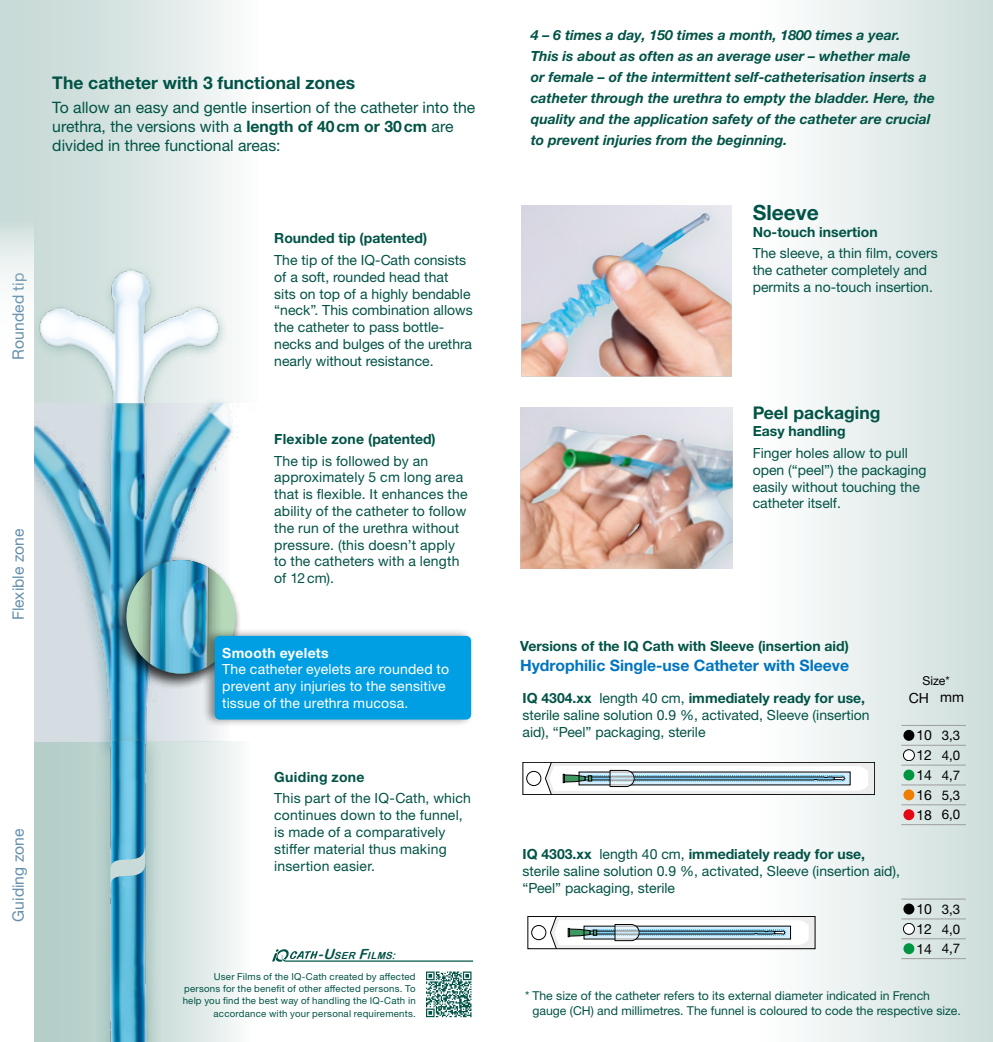
<style>
.page{position:relative;width:993px;height:1042px;background:#fff}
.page>*{position:absolute;margin:0;border:0;box-sizing:border-box;transform-origin:0 0}
.t1{font:700 21px "Helvetica Neue LTW1 G";color:#005346}
.t2{font:700 17.5px "Helvetica Neue LTW1 G";color:#005346}
.t3{font:15.75px/18.9px "Helvetica Neue LTW1 G";color:#005346}
.t4{font:700 15.75px "Helvetica Neue LTW1 G";color:#0075bf}
.t5{font:15.75px "Helvetica Neue LTW1 G";color:#6590ac}
.t6{font:14px/16.8px "Helvetica Neue LTW1 G";color:#005346}
.t7{font:italic 700 14px/21px "Helvetica Neue LTW1 G";color:#005346}
.t8{font:700 14px "Helvetica Neue LTW1 G";color:#005346}
.t9{font:14px/16.8px "Helvetica Neue LTW1 G";letter-spacing:.015em;color:#fff}
.t10{font:700 14px "Helvetica Neue LTW1 G";letter-spacing:.02em;color:#fff}
.t11{font:700 14px "Helvetica Neue LTW1 G";letter-spacing:.025em;color:#005346}
.t12{font:14px "Helvetica Neue LTW1 G";color:#000}
.t13{font:13.3px/19.8px "Helvetica Neue LTW1 G";color:#000;text-align:justify}
.t14{font:12.25px/14.7px "Helvetica Neue LTW1 G";color:#005346}
.t15{font:12.25px "Helvetica Neue LTW1 G";color:#000}
.t16{font:italic 9.8px "Arial Rounded MT Bold";color:#005346}
.t17{font:9.62px/12.2px "Helvetica Neue LTW1 G";letter-spacing:.02em;color:#005346;text-align:right}
.s1{font-weight:700}
.s2{font-size:14px}
.s3{font-size:10.5px}
</style>
<div class="page">
<div style="left:759px;top:0;width:233px;height:1042px;background:linear-gradient(to right,#fff,#cdddda)"></div>
<div style="left:521px;top:207px;width:210px;height:169px;background:#b5cec9;opacity:.75"></div>
<img style="left:521px;top:213px;width:184px;height:163px">
<div style="left:520px;top:408px;width:212px;height:161px;background:#dedee8"></div>
<img style="left:520px;top:427px;width:212px;height:142px">
<svg style="left:901px;top:725px;width:34px;height:1px"></svg>
<hr style="left:935px;top:725px;width:30px;height:1px;background:#9d9d9c">
<svg style="left:901px;top:745px;width:34px;height:1px"></svg>
<hr style="left:935px;top:745px;width:30px;height:1px;background:#9d9d9c">
<svg style="left:901px;top:824px;width:34px;height:1px"></svg>
<hr style="left:935px;top:824px;width:30px;height:1px;background:#9d9d9c">
<svg style="left:901px;top:765px;width:34px;height:1px"></svg>
<hr style="left:935px;top:765px;width:30px;height:1px;background:#9d9d9c">
<svg style="left:901px;top:784px;width:34px;height:1px"></svg>
<hr style="left:935px;top:784px;width:30px;height:1px;background:#9d9d9c">
<svg style="left:901px;top:804px;width:34px;height:1px"></svg>
<hr style="left:935px;top:804px;width:30px;height:1px;background:#9d9d9c">
<svg style="left:901px;top:899px;width:34px;height:1px"></svg>
<hr style="left:935px;top:899px;width:30px;height:1px;background:#9d9d9c">
<svg style="left:901px;top:918px;width:34px;height:1px"></svg>
<hr style="left:935px;top:918px;width:30px;height:1px;background:#9d9d9c">
<svg style="left:901px;top:938px;width:34px;height:1px"></svg>
<hr style="left:935px;top:938px;width:30px;height:1px;background:#9d9d9c">
<svg style="left:901px;top:958px;width:34px;height:1px"></svg>
<hr style="left:935px;top:958px;width:30px;height:1px;background:#9d9d9c">
<svg style="left:522px;top:762px;width:352px;height:33px"></svg>
<div style="left:903px;top:730px;width:11px;height:11px;background:#000;border-radius:50%"></div>
<div style="left:903px;top:750px;width:11px;height:10px;background:#fff;border-radius:50%"></div>
<div style="left:903px;top:750px;width:11px;height:10px;border:1px solid #000;border-radius:50%"></div>
<div style="left:903px;top:769px;width:11px;height:11px;background:#009641;border-radius:50%"></div>
<div style="left:903px;top:789px;width:11px;height:11px;background:#ef7d00;border-radius:50%"></div>
<div style="left:903px;top:809px;width:11px;height:11px;background:#e30613;border-radius:50%"></div>
<svg style="left:527px;top:916px;width:287px;height:33px"></svg>
<div style="left:903px;top:903px;width:11px;height:11px;background:#000;border-radius:50%"></div>
<div style="left:903px;top:923px;width:11px;height:11px;background:#fff;border-radius:50%"></div>
<div style="left:903px;top:923px;width:11px;height:11px;border:1px solid #000;border-radius:50%"></div>
<div style="left:903px;top:943px;width:11px;height:11px;background:#009641;border-radius:50%"></div>
<svg style="left:34px;top:759px;width:203px;height:283px;background:#cfdfdb"></svg>
<div style="left:0;top:0;width:258px;height:403px;background:linear-gradient(to right,#c1d5d2,#f6f9f9)"></div>
<img style="left:34px;top:406px;width:204px;height:340px">
<div style="left:32px;top:264px;width:196px;height:152px;background:#6c9f96;opacity:.34"></div>
<img style="left:34px;top:253px;width:224px;height:150px">
<div style="left:94px;top:728px;width:69px;height:314px;background:#6c9f96;opacity:.49"></div>
<img style="left:84px;top:742px;width:92px;height:300px">
<div style="left:109px;top:554px;width:132px;height:136px;background:#000;opacity:.75"></div>
<div style="left:126px;top:560px;width:110px;height:113px;background:#b5d9b9;border-radius:50%"></div>
<img style="left:132px;top:560px;width:98px;height:113px">
<svg style="left:110px;top:843px;width:35px;height:44px;background:#72b3ca"></svg>
<div style="left:201px;top:627px;width:273px;height:101px;background:#000;opacity:.45"></div>
<div style="left:215px;top:636px;width:256px;height:83px;background:#009fe3;border-radius:5px"></div>
<svg style="left:0;top:206px;width:34px;height:197px"></svg>
<div style="left:0;top:403px;width:34px;height:342px;background:#fff"></div>
<svg style="left:426px;top:971px;width:45px;height:46px"></svg>
<svg style="left:272px;top:949px;width:201px;height:12px"></svg>
<p class="t2" style="left:52px;top:72px;width:304px">The catheter with 3 functional zones</p>
<p class="t3" style="left:52px;top:98px;width:424px">To allow an easy and gentle insertion of the catheter into the urethra, the versions with a <span class="s1">length of 40cm or 30cm</span> are divided in three functional areas:</p>
<p class="t5" style="left:9px;top:359px;width:88px;rotate:-90deg">Rounded tip</p>
<p class="t5" style="left:9px;top:620px;width:93px;rotate:-90deg">Flexible zone</p>
<p class="t5" style="left:9px;top:921px;width:95px;rotate:-90deg">Guiding zone</p>
<p class="t8" style="left:274px;top:230px;width:154px">Rounded tip (patented)</p>
<p class="t6" style="left:274px;top:251px;width:200px">The tip of the IQ-Cath consists of a soft, rounded head that sits on top of a highly bendable “neck”. This combination allows the catheter to pass bottle&shy;necks and bulges of the urethra nearly without resistance.</p>
<p class="t8" style="left:274px;top:430px;width:163px">Flexible zone (patented)</p>
<p class="t6" style="left:274px;top:452px;width:195px">The tip is followed by an approximately 5 cm long area that is flexible. It enhances the ability of the catheter to follow the run of the urethra without pressure. (this doesn’t apply to the catheters with a length of 12cm).</p>
<p class="t10" style="left:222px;top:644px;width:108px">Smooth eyelets</p>
<p class="t9" style="left:222px;top:661px;width:228px">The catheter eyelets are rounded to prevent any injuries to the sensitive tissue of the urethra mucosa.</p>
<p class="t11" style="left:274px;top:768px;width:92px">Guiding zone</p>
<p class="t6" style="left:274px;top:790px;width:198px">This part of the IQ-Cath, which continues down to the funnel, is made of a comparatively stiffer material thus making insertion easier.</p>
<p class="t16" style="left:317px;top:950px;width:82px"><span class="s2">-U</span>SER <span class="s2">F</span>ILMS<span class="s3">:</span></p>
<p class="t17" style="left:183px;top:970px;width:234px">User Films of the IQ-Cath created by affected persons for the benefit of other affected persons. To help you find the best way of handling the IQ-Cath in accordance with your personal requirements.</p>
<p class="t7" style="left:530px;top:24px;width:406px">4 – 6 times a day, 150 times a month, 1800 times a year.<br>This is about as often as an average user – whether male<br>or female – of the intermittent self-catheterisation inserts a catheter through the urethra to empty the bladder. Here, the quality and the application safety of the catheter are crucial to prevent injuries from the beginning.</p>
<h1 class="t1" style="left:752px;top:199px;width:68px">Sleeve</h1>
<p class="t8" style="left:752px;top:223px;width:126px">No-touch insertion</p>
<p class="t6" style="left:752px;top:245px;width:186px">The sleeve, a thin film, covers the catheter completely and permits a no-touch insertion.</p>
<p class="t2" style="left:752px;top:402px;width:129px">Peel packaging</p>
<p class="t8" style="left:752px;top:422px;width:95px">Easy handling</p>
<p class="t6" style="left:752px;top:444px;width:175px">Finger holes allow to pull open (“peel”) the packaging easily without touching the catheter itself.</p>
<p class="t8" style="left:520px;top:637px;width:330px">Versions of the IQ Cath with Sleeve (insertion aid)</p>
<p class="t4" style="left:520px;top:655px;width:330px">Hydrophilic Single-use Catheter with Sleeve</p>
<p class="t15" style="left:922px;top:672px;width:29px">Size*</p>
<p class="t6" style="left:522px;top:690px;width:348px"><span class="s1">IQ 4304.xx</span> length 40 cm, <span class="s1">immediately ready for use, </span>sterile saline solution 0.9 %, activated, Sleeve (insertion aid), “Peel” packaging, sterile</p>
<p class="t12" style="left:908px;top:689px;width:57px">CH mm</p>
<p class="t13" style="left:916px;top:725px;width:45px"><span class="s2">10</span> 3,3<br><span class="s2">12</span> 4,0<br><span class="s2">14</span> 4,7<br><span class="s2">16</span> 5,3<br><span class="s2">18</span> 6,0</p>
<p class="t6" style="left:522px;top:846px;width:379px"><span class="s1">IQ 4303.xx</span> length 40 cm, <span class="s1">immediately ready for use, </span>sterile saline solution 0.9 %, activated, Sleeve (insertion aid), “Peel” packaging, sterile</p>
<p class="t13" style="left:916px;top:899px;width:45px"><span class="s2">10</span> 3,3<br><span class="s2">12</span> 4,0<br><span class="s2">14</span> 4,7</p>
<p class="t14" style="left:532px;top:988px;width:430px;text-indent:-7px">* The size of the catheter refers to its external diameter indicated in French gauge (CH) and millimetres. The funnel is coloured to code the respective size.</p>
</div>
